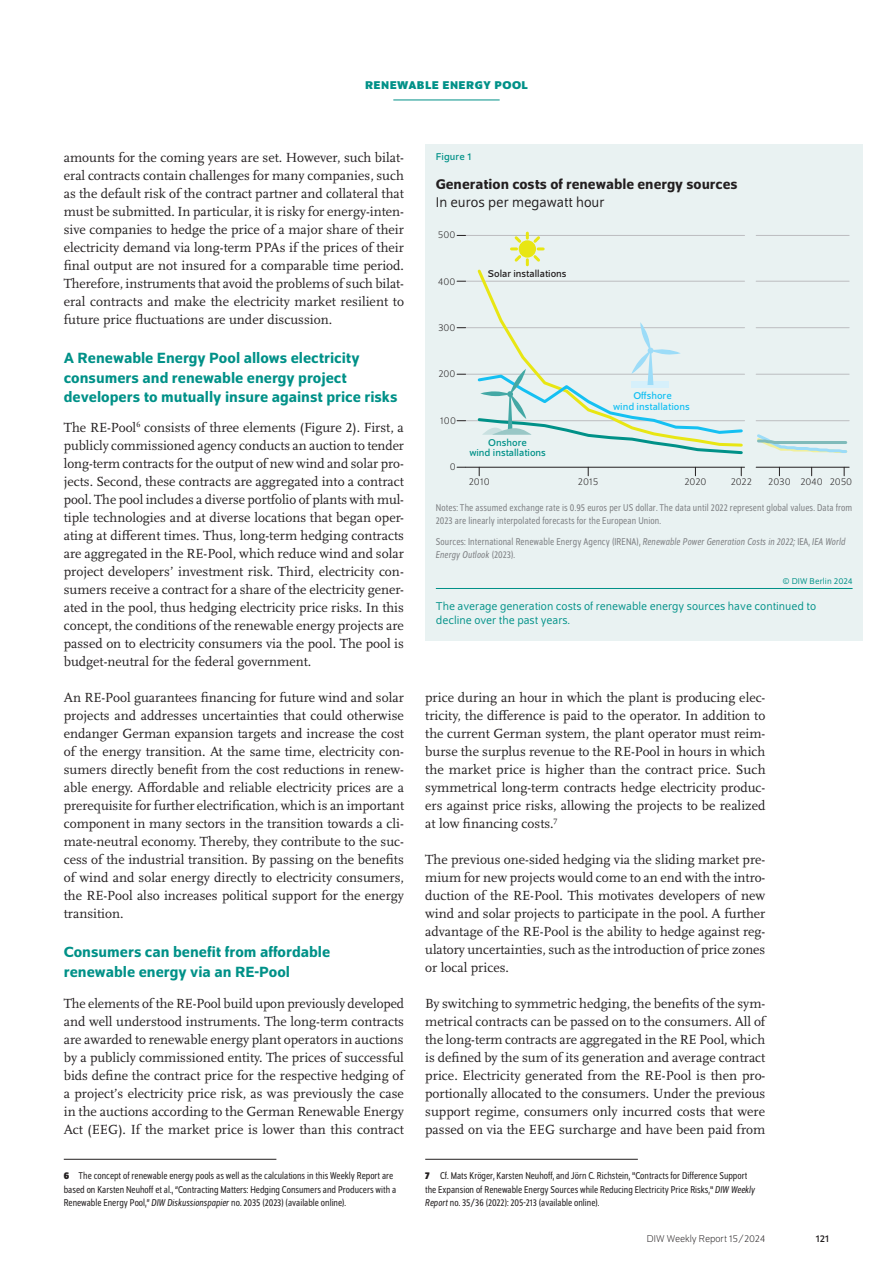
<style>
.page{position:relative;width:893px;height:1263px;background:#fff}
.page>*{position:absolute;margin:0;border:0;box-sizing:border-box;transform-origin:0 0}
.t1{font:500 15.75px/19.5px "Schumpeter";color:#009188}
.t2{font:500 15px "Schumpeter";color:#231f20}
.t3{font:15px "Schumpeter Blond";color:#231f20}
.t4{font:13.8px/18px "Scala Pro";color:#231f20;text-align:justify}
.t5{font:12px/13.5px "Schumpeter Blond";color:#009188}
.t6{font:700 12px "Schumpeter";color:#009188}
.t7{font:semi-condensed 10.5px/13.5px "Schumpeter Blond";color:#231f20}
.t8{font:semi-condensed 10.5px/12.8px "Schumpeter Blond";letter-spacing:.01em;color:#808285}
.t9{font:300 10.5px "Schumpeter";color:#231f20}
.t10{font:10.5px/10.5px "Schumpeter";color:#009188;text-align:center}
.t11{font:10.5px/10.5px "Schumpeter";color:#15c0f2;text-align:center}
.t12{font:10.5px "Schumpeter";color:#231f20}
.t13{font:9px "Schumpeter Blond";letter-spacing:.01em;color:#009188}
.s1{font-family:"Schumpeter";font-weight:700}
.s2{font-style:italic}
</style>
<div class="page">
<hr style="left:393px;top:100px;width:107px;height:1px;background:#009188">
<hr style="left:64px;top:1159px;width:212px;height:1px;background:#231f20">
<hr style="left:425px;top:1159px;width:213px;height:1px;background:#231f20">
<div style="left:425px;top:144px;width:438px;height:497px;background:#e9f2f2"></div>
<hr style="left:466px;top:420px;width:279px;height:1px;background:#bcbdc0">
<hr style="left:466px;top:374px;width:279px;height:1px;background:#bcbdc0">
<hr style="left:466px;top:327px;width:279px;height:1px;background:#bcbdc0">
<hr style="left:466px;top:281px;width:279px;height:1px;background:#bcbdc0">
<hr style="left:466px;top:235px;width:279px;height:1px;background:#bcbdc0">
<hr style="left:756px;top:420px;width:93px;height:1px;background:#bcbdc0">
<hr style="left:756px;top:374px;width:93px;height:1px;background:#bcbdc0">
<hr style="left:756px;top:327px;width:93px;height:1px;background:#bcbdc0">
<hr style="left:756px;top:281px;width:93px;height:1px;background:#bcbdc0">
<hr style="left:756px;top:235px;width:93px;height:1px;background:#bcbdc0">
<hr style="left:466px;top:467px;width:279px;height:1px;background:#231f20">
<hr style="left:756px;top:467px;width:93px;height:1px;background:#231f20">
<svg style="left:511px;top:233px;width:32px;height:32px"></svg>
<svg style="left:475px;top:269px;width:269px;height:153px"></svg>
<svg style="left:757px;top:434px;width:91px;height:19px"></svg>
<svg style="left:476px;top:322px;width:268px;height:133px"></svg>
<hr style="left:436px;top:588px;width:417px;height:1px;background:#009188">
<p class="t6" style="left:365px;top:79px;width:18px">RENEWABLE</p>
<p class="t6" style="left:442px;top:79px;width:17px">ENERGY</p>
<p class="t6" style="left:495px;top:79px;width:18px">POOL</p>
<p class="t4" style="left:64px;top:148px;width:342px">amounts for the coming years are set. However, such bilat&shy;eral contracts contain challenges for many companies, such as the default risk of the contract partner and collateral that must be submitted. In particular, it is risky for energy-inten&shy;sive companies to hedge the price of a major share of their electricity demand via long-term PPAs if the prices of their final output are not insured for a comparable time period.<br>Therefore, instruments that avoid the problems of such bilat&shy;eral contracts and make the electricity market resilient to future price fluctuations are under discussion.</p>
<p class="t1" style="left:64px;top:348px;width:335px">A Renewable Energy Pool allows electricity consumers and renewable energy project developers to mutually insure against price risks</p>
<p class="t4" style="left:64px;top:418px;width:342px">The RE-Pool<sup>6</sup> consists of three elements (Figure 2). First, a publicly commissioned agency conducts an auction to tender long-term contracts for the output of new wind and solar pro&shy;jects. Second, these contracts are aggregated into a contract pool. The pool includes a diverse portfolio of plants with mul&shy;tiple technologies and at diverse locations that began oper&shy;ating at different times. Thus, long-term hedging contracts are aggregated in the RE-Pool, which reduce wind and solar project developers’ investment risk. Third, electricity con&shy;sumers receive a contract for a share of the electricity gener&shy;ated in the pool, thus hedging electricity price risks. In this concept, the conditions of the renewable energy projects are passed on to electricity consumers via the pool. The pool is budget-neutral for the federal government.</p>
<p class="t4" style="left:64px;top:688px;width:342px">An RE-Pool guarantees financing for future wind and solar projects and addresses uncertainties that could otherwise endanger German expansion targets and increase the cost of the energy transition. At the same time, electricity con&shy;sumers directly benefit from the cost reductions in renew&shy;able energy. Affordable and reliable electricity prices are a prerequisite for further electrification, which is an important component in many sectors in the transition towards a cli&shy;mate-neutral economy. Thereby, they contribute to the suc&shy;cess of the industrial transition. By passing on the benefits of wind and solar energy directly to electricity consumers, the RE-Pool also increases political support for the energy transition.</p>
<p class="t1" style="left:64px;top:942px;width:268px">Consumers can benefit from affordable renewable energy via an RE-Pool</p>
<p class="t4" style="left:64px;top:994px;width:342px">The elements of the RE-Pool build upon previously developed and well understood instruments. The long-term contracts are awarded to renewable energy plant operators in auctions by a publicly commissioned entity. The prices of successful bids define the contract price for the respective hedging of a project’s electricity price risk, as was previously the case in the auctions according to the German Renewable Energy Act (EEG). If the market price is lower than this contract</p>
<p class="t7" style="left:64px;top:1169px;width:334px"><span class="s1">6</span> The concept of renewable energy pools as well as the calculations in this Weekly Report are based on Karsten Neuhoff et al., “Contracting Matters: Hedging Consumers and Producers with a<br>Renewable Energy Pool,” <span class="s2">DIW Diskussionspapier</span> no. 2035 (2023) (available online).</p>
<p class="t10" style="left:436px;top:151px;width:37px">Figure 1</p>
<p class="t2" style="left:436px;top:176px;width:303px">Generation costs of renewable energy sources</p>
<p class="t3" style="left:436px;top:194px;width:170px">In euros per megawatt hour</p>
<p class="t9" style="left:438px;top:230px;width:19px">500</p>
<p class="t9" style="left:438px;top:276px;width:19px">400</p>
<p class="t12" style="left:488px;top:268px;width:80px">Solar installations</p>
<p class="t9" style="left:438px;top:323px;width:19px">300</p>
<p class="t9" style="left:438px;top:369px;width:19px">200</p>
<p class="t9" style="left:440px;top:415px;width:17px">100</p>
<p class="t9" style="left:450px;top:462px;width:7px">0</p>
<p class="t10" style="left:469px;top:437px;width:78px">Onshore<br>wind installations</p>
<p class="t11" style="left:613px;top:391px;width:78px">Offshore<br>wind installations</p>
<p class="t9" style="left:469px;top:476px;width:22px">2010</p>
<p class="t9" style="left:578px;top:476px;width:22px">2015</p>
<p class="t9" style="left:684px;top:476px;width:23px">2020</p>
<p class="t9" style="left:731px;top:476px;width:23px">2022</p>
<p class="t9" style="left:768px;top:476px;width:85px">2030 2040 2050</p>
<p class="t8" style="left:436px;top:501px;width:418px">Notes: The assumed exchange rate is 0.95 euros per US dollar. The data until 2022 represent global values. Data from<br>2023 are linearly interpolated forecasts for the European Union.</p>
<p class="t8" style="left:436px;top:535px;width:411px">Sources: International Renewable Energy Agency (IRENA), <span class="s2">Renewable Power Generation Costs in 2022;</span> IEA, <span class="s2">IEA World<br>Energy Outlook</span> (2023).</p>
<p class="t13" style="left:782px;top:577px;width:72px">© DIW Berlin 2024</p>
<p class="t5" style="left:436px;top:600px;width:382px">The average generation costs of renewable energy sources have continued to decline over the past years.</p>
<p class="t4" style="left:425px;top:688px;width:342px">price during an hour in which the plant is producing elec&shy;tricity, the difference is paid to the operator. In addition to the current German system, the plant operator must reim&shy;burse the surplus revenue to the RE-Pool in hours in which the market price is higher than the contract price. Such symmetrical long-term contracts hedge electricity produc&shy;ers against price risks, allowing the projects to be realized at low financing costs.<sup>7</sup></p>
<p class="t4" style="left:425px;top:850px;width:342px">The previous one-sided hedging via the sliding market pre&shy;mium for new projects would come to an end with the intro&shy;duction of the RE-Pool. This motivates developers of new wind and solar projects to participate in the pool. A further advantage of the RE-Pool is the ability to hedge against reg&shy;ulatory uncertainties, such as the introduction of price zones or local prices.</p>
<p class="t4" style="left:425px;top:994px;width:342px">By switching to symmetric hedging, the benefits of the sym&shy;metrical contracts can be passed on to the consumers. All of the long-term contracts are aggregated in the RE Pool, which is defined by the sum of its generation and average contract price. Electricity generated from the RE-Pool is then pro&shy;portionally allocated to the consumers. Under the previous support regime, consumers only incurred costs that were passed on via the EEG surcharge and have been paid from</p>
<p class="t7" style="left:425px;top:1169px;width:331px"><span class="s1">7</span> Cf. Mats Kröger, Karsten Neuhoff, and Jörn C. Richstein, "Contracts for Difference Support the Expansion of Renewable Energy Sources while Reducing Electricity Price Risks," <span class="s2">DIW Weekly<br>Report</span> no. 35/36 (2022): 205-213 (available online).</p>
<p class="t9" style="left:647px;top:1234px;width:120px">DIW Weekly Report 15/2024</p>
<p class="t12" style="left:816px;top:1233px;width:15px">121</p>
</div>
